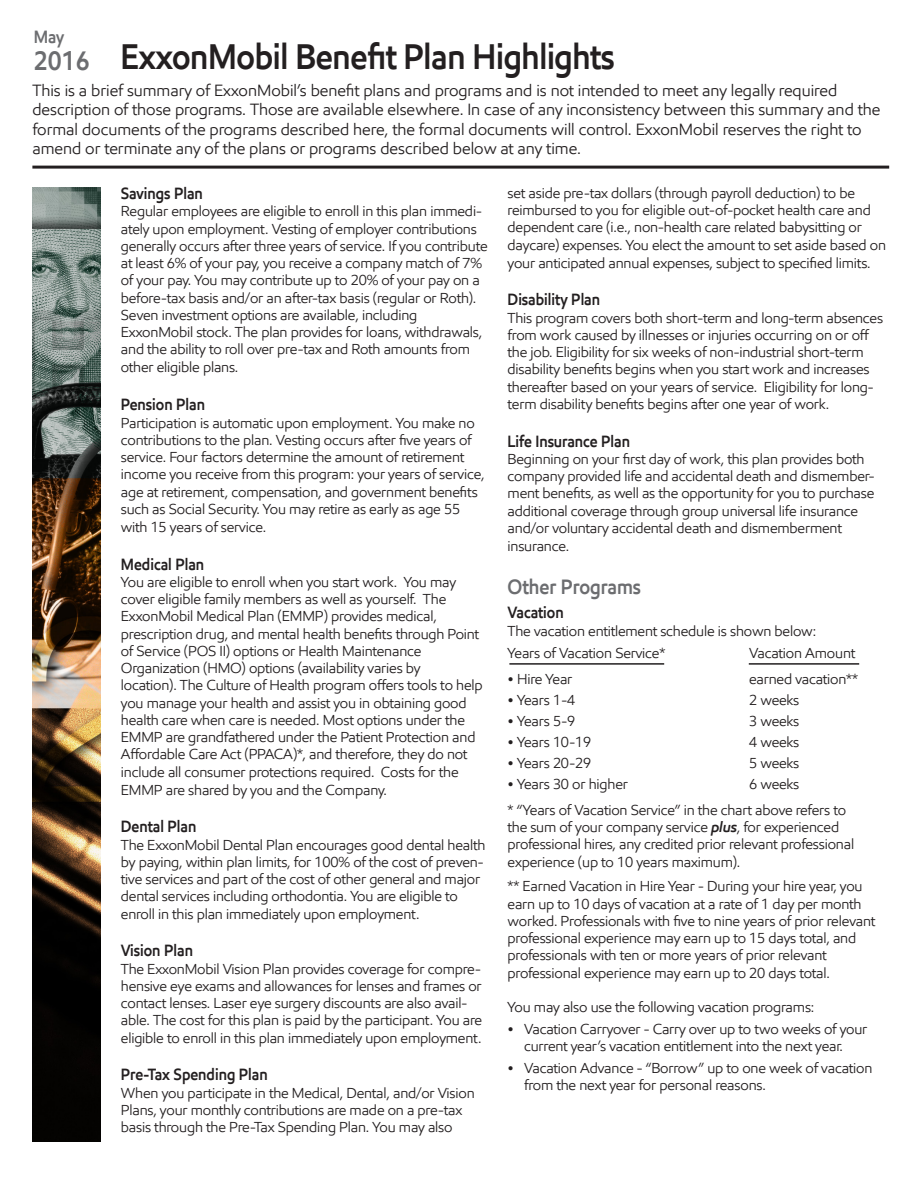
<style>
.page{position:relative;width:918px;height:1188px;background:#fff}
.page>*{position:absolute;margin:0;border:0;box-sizing:border-box;transform-origin:0 0}
.t1{font:600 36px "E Mprint";letter-spacing:-.01em;color:#231f20;scale:.9 1}
.t2{font:600 27px "E Mprint";color:#6c6d70;scale:.9 1}
.t3{font:600 21px "E Mprint";color:#6c6d70;scale:.9 1}
.t4{font:600 18px "E Mprint";color:#6c6d70;scale:.9 1}
.t5{font:16.5px/19.5px "E Mprint";color:#231f20}
.t6{font:600 16.5px "E Mprint";color:#231f20;scale:.9 1}
.t7{font:14.7px/17.2px "E Mprint";letter-spacing:-.01em;color:#231f20}
.s1{font-weight:600;font-style:italic}
</style>
<div class="page">
<hr style="left:32px;top:166px;width:857px;height:3px;background:#231f20">
<hr style="left:509px;top:663px;width:155px;height:2px;background:#231f20">
<hr style="left:749px;top:663px;width:110px;height:2px;background:#231f20">
<img style="left:32px;top:187px;width:69px;height:954px">
<p class="t4" style="left:34px;top:25px;width:35px">May</p>
<p class="t2" style="left:34px;top:44px;width:64px">2016</p>
<p class="t1" style="left:121px;top:35px;width:550px">ExxonMobil Benefit Plan Highlights</p>
<p class="t5" style="left:32px;top:80px;width:850px">This is a brief summary of ExxonMobil’s benefit plans and programs and is not intended to meet any legally required description of those programs. Those are available elsewhere. In case of any inconsistency between this summary and the formal documents of the programs described here, the formal documents will control. ExxonMobil reserves the right to amend or terminate any of the plans or programs described below at any time.</p>
<p class="t6" style="left:121px;top:183px;width:93px">Savings Plan</p>
<p class="t7" style="left:121px;top:203px;width:368px">Regular employees are eligible to enroll in this plan immedi&shy;ately upon employment. Vesting of employer contributions generally occurs after three years of service. If you contribute at least 6% of your pay, you receive a company match of 7% of your pay. You may contribute up to 20% of your pay on a before-tax basis and/or an after-tax basis (regular or Roth).<br>Seven investment options are available, including ExxonMobil stock. The plan provides for loans, withdrawals, and the ability to roll over pre-tax and Roth amounts from other eligible plans.</p>
<p class="t6" style="left:121px;top:395px;width:95px">Pension Plan</p>
<p class="t7" style="left:121px;top:414px;width:365px">Participation is automatic upon employment. You make no contributions to the plan. Vesting occurs after five years of service. Four factors determine the amount of retirement income you receive from this program: your years of service, age at retirement, compensation, and government benefits such as Social Security. You may retire as early as age 55 with 15 years of service.</p>
<p class="t6" style="left:121px;top:554px;width:94px">Medical Plan</p>
<p class="t7" style="left:121px;top:573px;width:363px">You are eligible to enroll when you start work. You may cover eligible family members as well as yourself. The ExxonMobil Medical Plan (EMMP) provides medical, prescription drug, and mental health benefits through Point of Service (POS II) options or Health Maintenance Organization (HMO) options (availability varies by<br>location). The Culture of Health program offers tools to help you manage your health and assist you in obtaining good health care when care is needed. Most options under the EMMP are grandfathered under the Patient Protection and Affordable Care Act (PPACA)*, and therefore, they do not include all consumer protections required. Costs for the EMMP are shared by you and the Company.</p>
<p class="t6" style="left:121px;top:817px;width:85px">Dental Plan</p>
<p class="t7" style="left:121px;top:836px;width:366px">The ExxonMobil Dental Plan encourages good dental health by paying, within plan limits, for 100% of the cost of preven&shy;tive services and part of the cost of other general and major dental services including orthodontia. You are eligible to enroll in this plan immediately upon employment.</p>
<p class="t6" style="left:121px;top:941px;width:82px">Vision Plan</p>
<p class="t7" style="left:121px;top:960px;width:363px">The ExxonMobil Vision Plan provides coverage for compre&shy;hensive eye exams and allowances for lenses and frames or contact lenses. Laser eye surgery discounts are also avail&shy;able. The cost for this plan is paid by the participant. You are eligible to enroll in this plan immediately upon employment.</p>
<p class="t6" style="left:121px;top:1065px;width:165px">Pre-Tax Spending Plan</p>
<p class="t7" style="left:121px;top:1084px;width:355px">When you participate in the Medical, Dental, and/or Vision<br>Plans, your monthly contributions are made on a pre-tax basis through the Pre-Tax Spending Plan. You may also</p>
<p class="t7" style="left:508px;top:184px;width:380px">set aside pre-tax dollars (through payroll deduction) to be reimbursed to you for eligible out-of-pocket health care and dependent care (i.e., non-health care related babysitting or daycare) expenses. You elect the amount to set aside based on your anticipated annual expenses, subject to specified limits.</p>
<p class="t6" style="left:508px;top:290px;width:104px">Disability Plan</p>
<p class="t7" style="left:508px;top:309px;width:377px">This program covers both short-term and long-term absences from work caused by illnesses or injuries occurring on or off the job. Eligibility for six weeks of non-industrial short-term disability benefits begins when you start work and increases thereafter based on your years of service. Eligibility for long&shy;term disability benefits begins after one year of work.</p>
<p class="t6" style="left:508px;top:431px;width:138px">Life Insurance Plan</p>
<p class="t7" style="left:508px;top:450px;width:369px">Beginning on your first day of work, this plan provides both company provided life and accidental death and dismember&shy;ment benefits, as well as the opportunity for you to purchase additional coverage through group universal life insurance and/or voluntary accidental death and dismemberment insurance.</p>
<p class="t3" style="left:508px;top:574px;width:150px">Other Programs</p>
<p class="t6" style="left:508px;top:603px;width:64px">Vacation</p>
<p class="t7" style="left:508px;top:623px;width:310px">The vacation entitlement schedule is shown below:</p>
<p class="t7" style="left:508px;top:644px;width:159px">Years of Vacation Service*</p>
<p class="t7" style="left:749px;top:644px;width:108px">Vacation Amount</p>
<p class="t7" style="left:508px;top:670px;width:66px">• Hire Year</p>
<p class="t7" style="left:749px;top:670px;width:110px">earned vacation**</p>
<p class="t7" style="left:508px;top:691px;width:69px">• Years 1-4</p>
<p class="t7" style="left:749px;top:691px;width:52px">2 weeks</p>
<p class="t7" style="left:508px;top:712px;width:69px">• Years 5-9</p>
<p class="t7" style="left:749px;top:712px;width:52px">3 weeks</p>
<p class="t7" style="left:508px;top:733px;width:85px">• Years 10-19</p>
<p class="t7" style="left:749px;top:733px;width:52px">4 weeks</p>
<p class="t7" style="left:508px;top:754px;width:85px">• Years 20-29</p>
<p class="t7" style="left:749px;top:754px;width:52px">5 weeks</p>
<p class="t7" style="left:508px;top:775px;width:122px">• Years 30 or higher</p>
<p class="t7" style="left:749px;top:775px;width:52px">6 weeks</p>
<p class="t7" style="left:508px;top:801px;width:348px">* “Years of Vacation Service” in the chart above refers to the sum of your company service <span class="s1">plus</span>, for experienced professional hires, any credited prior relevant professional experience (up to 10 years maximum).</p>
<p class="t7" style="left:508px;top:878px;width:369px">** Earned Vacation in Hire Year - During your hire year, you earn up to 10 days of vacation at a rate of 1 day per month worked. Professionals with five to nine years of prior relevant professional experience may earn up to 15 days total, and professionals with ten or more years of prior relevant professional experience may earn up to 20 days total.</p>
<p class="t7" style="left:508px;top:998px;width:308px">You may also use the following vacation programs:</p>
<p class="t7" style="left:508px;top:1020px;width:361px;text-align:center">• Vacation Carryover - Carry over up to two weeks of your current year’s vacation entitlement into the next year.</p>
<p class="t7" style="left:524px;top:1059px;width:350px;text-indent:-16px">• Vacation Advance - “Borrow” up to one week of vacation from the next year for personal reasons.</p>
</div>
